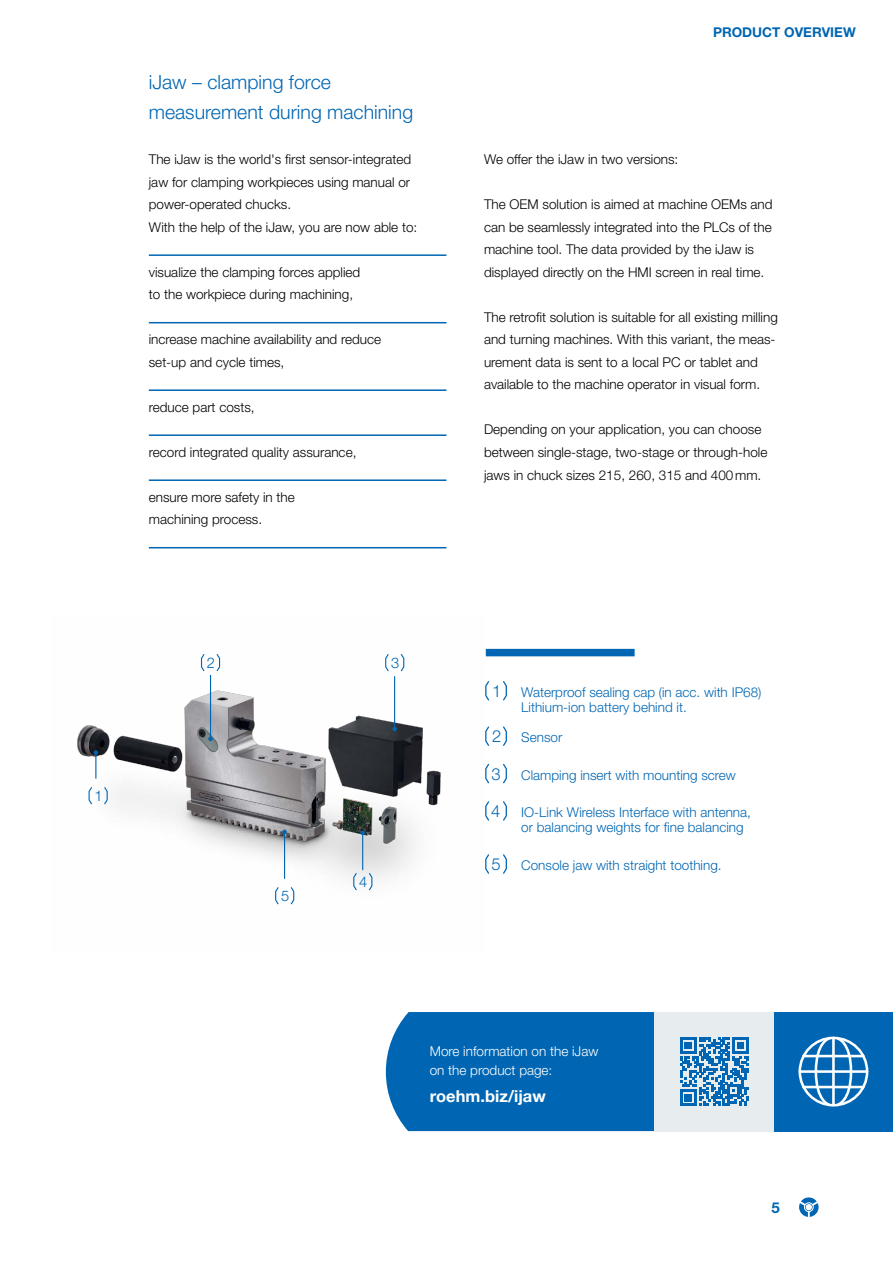
<style>
.page{position:relative;width:893px;height:1263px;background:#fff}
.page>*{position:absolute;margin:0;border:0;box-sizing:border-box;transform-origin:0 0}
.t1{font:300 19.5px/30px "Helvetica Neue LT Pro";color:#0066b3}
.t2{font:300 16.65px "Helvetica Neue LT Pro";color:#0066b3}
.t3{font:700 16.5px "Helvetica Neue LT Pro";color:#fff}
.t4{font:700 15px "Helvetica Neue LT Pro";color:#0066b3}
.t5{font:300 14.7px "Helvetica Neue LT Pro";color:#0066b3}
.t6{font:300 13.5px/22.5px "Helvetica Neue LT Pro";color:#000}
.t7{font:300 13.5px/15px "Helvetica Neue LT Pro";color:#0066b3}
.t8{font:300 13.5px/19.5px "Helvetica Neue LT Pro";color:#fff}
.t9{font:700 13.5px "Helvetica Neue LT Pro";color:#0066b3}
</style>
<div class="page">
<svg style="left:799px;top:1197px;width:20px;height:20px"></svg>
<img style="left:77px;top:675px;width:364px;height:204px">
<svg style="left:385px;top:654px;width:4px;height:18px"></svg>
<svg style="left:400px;top:654px;width:5px;height:18px"></svg>
<svg style="left:353px;top:872px;width:5px;height:19px"></svg>
<svg style="left:368px;top:872px;width:5px;height:19px"></svg>
<svg style="left:275px;top:887px;width:4px;height:18px"></svg>
<svg style="left:290px;top:887px;width:5px;height:18px"></svg>
<svg style="left:200px;top:654px;width:5px;height:18px"></svg>
<svg style="left:216px;top:654px;width:5px;height:18px"></svg>
<svg style="left:88px;top:786px;width:5px;height:20px"></svg>
<svg style="left:103px;top:786px;width:5px;height:20px"></svg>
<svg style="left:94px;top:750px;width:4px;height:29px"></svg>
<hr style="left:362px;top:833px;width:1px;height:37px;background:#0066b3">
<svg style="left:360px;top:830px;width:5px;height:5px"></svg>
<hr style="left:284px;top:832px;width:1px;height:47px;background:#0066b3">
<svg style="left:282px;top:830px;width:5px;height:4px"></svg>
<hr style="left:210px;top:675px;width:1px;height:64px;background:#0066b3">
<svg style="left:208px;top:737px;width:5px;height:4px"></svg>
<hr style="left:394px;top:676px;width:1px;height:53px;background:#0066b3">
<svg style="left:392px;top:727px;width:5px;height:4px"></svg>
<svg style="left:485px;top:763px;width:5px;height:21px"></svg>
<svg style="left:503px;top:763px;width:4px;height:21px"></svg>
<svg style="left:485px;top:801px;width:5px;height:20px"></svg>
<svg style="left:503px;top:801px;width:4px;height:20px"></svg>
<svg style="left:485px;top:854px;width:5px;height:20px"></svg>
<svg style="left:503px;top:854px;width:4px;height:20px"></svg>
<svg style="left:485px;top:726px;width:5px;height:20px"></svg>
<svg style="left:503px;top:726px;width:4px;height:20px"></svg>
<svg style="left:485px;top:681px;width:5px;height:20px"></svg>
<svg style="left:503px;top:681px;width:4px;height:20px"></svg>
<div style="left:486px;top:649px;width:149px;height:7px;background:#0066b3"></div>
<hr style="left:149px;top:254px;width:297px;height:2px;background:#0066b3">
<hr style="left:149px;top:322px;width:297px;height:1px;background:#0066b3">
<hr style="left:149px;top:389px;width:297px;height:2px;background:#0066b3">
<hr style="left:149px;top:434px;width:297px;height:2px;background:#0066b3">
<hr style="left:149px;top:479px;width:297px;height:2px;background:#0066b3">
<hr style="left:149px;top:547px;width:297px;height:1px;background:#0066b3">
<div style="left:386px;top:1012px;width:269px;height:119px;background:#0066b3"></div>
<div style="left:774px;top:1012px;width:119px;height:119px;background:#0066b3"></div>
<div style="left:798px;top:1037px;width:70px;height:69px;border:3px solid #fff;border-radius:50%"></div>
<hr style="left:800px;top:1070px;width:67px;height:3px;background:#fff">
<hr style="left:804px;top:1055px;width:59px;height:2px;background:#fff">
<hr style="left:804px;top:1086px;width:59px;height:2px;background:#fff">
<svg style="left:813px;top:1036px;width:40px;height:71px"></svg>
<div style="left:655px;top:1012px;width:119px;height:119px;background:#e7ecef"></div>
<svg style="left:680px;top:1037px;width:69px;height:69px"></svg>
<h1 class="t1" style="left:149px;top:67px;width:266px">iJaw – clamping force measurement during machining</h1>
<p class="t6" style="left:149px;top:148px;width:270px">The iJaw is the world's first sensor-integrated jaw for clamping workpieces using manual or power-operated chucks.<br>With the help of the iJaw, you are now able to:</p>
<p class="t6" style="left:149px;top:261px;width:213px">visualize the clamping forces applied to the workpiece during machining,</p>
<p class="t6" style="left:149px;top:328px;width:234px">increase machine availability and reduce set-up and cycle times,</p>
<p class="t6" style="left:149px;top:396px;width:107px">reduce part costs,</p>
<p class="t6" style="left:149px;top:441px;width:209px">record integrated quality assurance,</p>
<p class="t6" style="left:149px;top:486px;width:148px">ensure more safety in the machining process.</p>
<p class="t5" style="left:95px;top:787px;width:10px">1</p>
<p class="t5" style="left:207px;top:654px;width:10px">2</p>
<p class="t5" style="left:391px;top:654px;width:10px">3</p>
<p class="t5" style="left:281px;top:887px;width:10px">5</p>
<p class="t5" style="left:359px;top:873px;width:10px">4</p>
<p class="t9" style="left:713px;top:24px;width:144px">PRODUCT OVERVIEW</p>
<p class="t6" style="left:484px;top:148px;width:196px">We offer the iJaw in two versions:</p>
<p class="t6" style="left:484px;top:193px;width:290px">The OEM solution is aimed at machine OEMs and can be seamlessly integrated into the PLCs of the machine tool. The data provided by the iJaw is displayed directly on the HMI screen in real time.</p>
<p class="t6" style="left:484px;top:306px;width:295px">The retrofit solution is suitable for all existing milling and turning machines. With this variant, the meas&shy;urement data is sent to a local PC or tablet and available to the machine operator in visual form.</p>
<p class="t6" style="left:484px;top:418px;width:285px">Depending on your application, you can choose between single-stage, two-stage or through-hole jaws in chuck sizes 215, 260, 315 and 400mm.</p>
<p class="t2" style="left:492px;top:681px;width:11px">1</p>
<p class="t2" style="left:492px;top:726px;width:11px">2</p>
<p class="t2" style="left:491px;top:764px;width:11px">3</p>
<p class="t2" style="left:491px;top:801px;width:11px">4</p>
<p class="t2" style="left:491px;top:854px;width:11px">5</p>
<p class="t7" style="left:521px;top:684px;width:242px">Waterproof sealing cap (in acc. with IP68)<br>Lithium-ion battery behind it.</p>
<p class="t7" style="left:521px;top:729px;width:43px">Sensor</p>
<p class="t7" style="left:521px;top:767px;width:216px">Clamping insert with mounting screw</p>
<p class="t7" style="left:521px;top:804px;width:231px">IO-Link Wireless Interface with antenna, or balancing weights for fine balancing</p>
<p class="t7" style="left:521px;top:857px;width:202px">Console jaw with straight toothing.</p>
<p class="t8" style="left:430px;top:1041px;width:170px">More information on the iJaw on the product page:</p>
<p class="t3" style="left:430px;top:1086px;width:118px">roehm.biz/ijaw</p>
<p class="t4" style="left:771px;top:1198px;width:10px">5</p>
</div>
